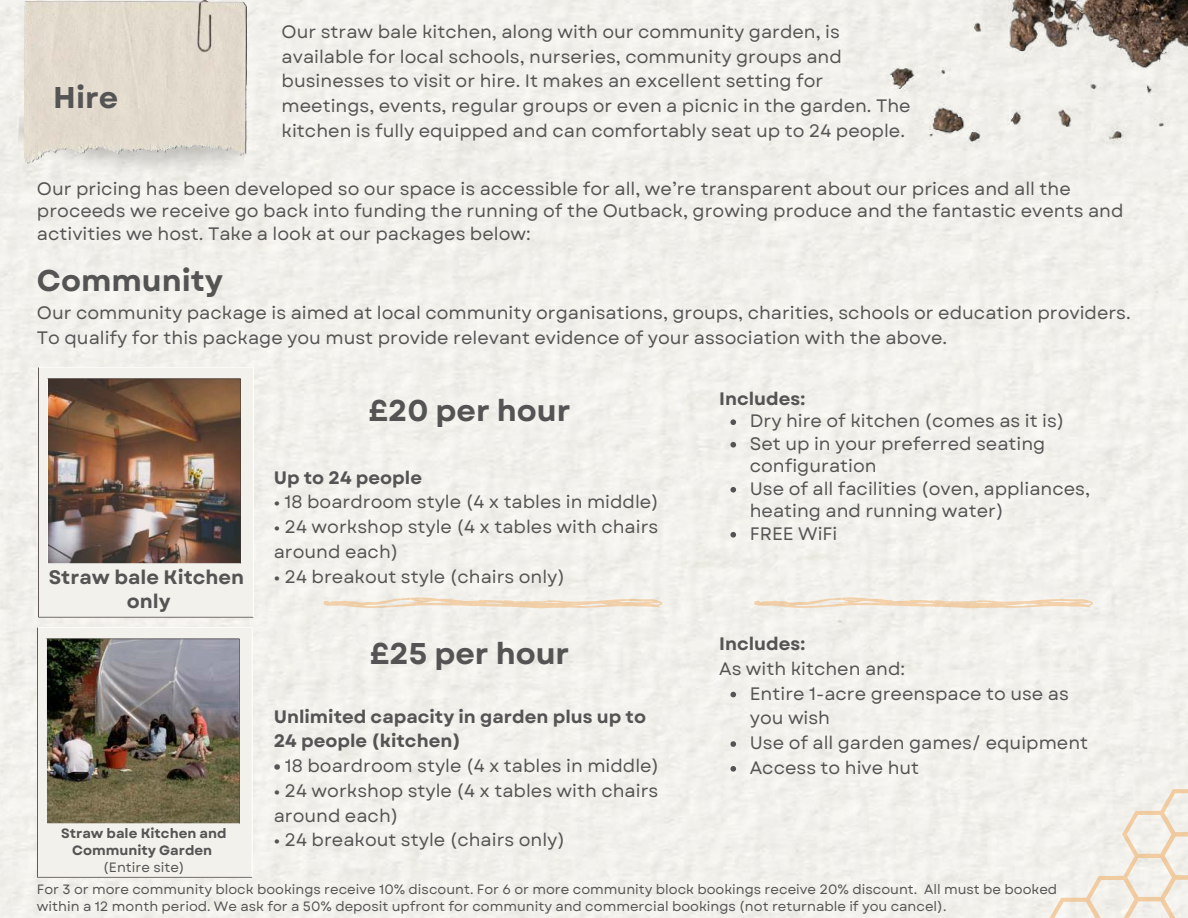
<style>
.page{position:relative;width:1188px;height:918px;background:#fff}
.page>*{position:absolute;margin:0;border:0;box-sizing:border-box;transform-origin:0 0}
.t1{font:700 30px "Garet";color:#545454}
.t2{font:700 19.5px/24.8px "Garet";color:#545454;text-align:center}
.t3{font:18px/24.8px "Garet";color:#545454}
.t4{font:700 18px/24.8px "Garet";color:#545454}
.t5{font:13.5px/16.8px "Garet";color:#545454}
.t6{font:700 13.5px/16.8px "Garet";color:#545454;text-align:center}
.s1{font-weight:700}
</style>
<div class="page">
<img style="left:16px;top:105px;width:231px;height:80px">
<img style="left:24px;top:0;width:223px;height:163px">
<svg style="left:1048px;top:789px;width:140px;height:129px"></svg>
<svg style="left:730px;top:692px;width:6px;height:5px"></svg>
<svg style="left:730px;top:741px;width:6px;height:6px"></svg>
<svg style="left:730px;top:766px;width:6px;height:6px"></svg>
<img style="left:852px;top:0;width:336px;height:195px">
<svg style="left:730px;top:419px;width:6px;height:6px"></svg>
<svg style="left:730px;top:442px;width:6px;height:6px"></svg>
<svg style="left:730px;top:487px;width:6px;height:6px"></svg>
<svg style="left:730px;top:532px;width:6px;height:6px"></svg>
<img style="left:38px;top:367px;width:215px;height:250px">
<img style="left:37px;top:627px;width:216px;height:250px">
<svg style="left:323px;top:597px;width:339px;height:11px"></svg>
<svg style="left:754px;top:597px;width:339px;height:11px"></svg>
<h1 class="t1" style="left:53px;top:79px;width:67px">Hire</h1>
<p class="t3" style="left:282px;top:20px;width:631px">Our straw bale kitchen, along with our community garden, is available for local schools, nurseries, community groups and businesses to visit or hire. It makes an excellent setting for meetings, events, regular groups or even a picnic in the garden. The kitchen is fully equipped and can comfortably seat up to 24 people.</p>
<p class="t3" style="left:37px;top:178px;width:1088px;line-height:22.5px">Our pricing has been developed so our space is accessible for all, we’re transparent about our prices and all the proceeds we receive go back into funding the running of the Outback, growing produce and the fantastic events and activities we host. Take a look at our packages below:</p>
<h1 class="t1" style="left:37px;top:262px;width:188px">Community</h1>
<p class="t3" style="left:37px;top:301px;width:1095px">Our community package is aimed at local community organisations, groups, charities, schools or education providers.<br>To qualify for this package you must provide relevant evidence of your association with the above.</p>
<p class="t2" style="left:49px;top:565px;width:197px">Straw bale Kitchen only</p>
<h1 class="t1" style="left:369px;top:392px;width:204px">£20 per hour</h1>
<p class="t4" style="left:274px;top:466px;width:150px">Up to 24 people</p>
<p class="t3" style="left:274px;top:490px;width:387px">• 18 boardroom style (4 x tables in middle)</p>
<p class="t3" style="left:274px;top:515px;width:386px">• 24 workshop style (4 x tables with chairs around each)</p>
<p class="t3" style="left:274px;top:565px;width:293px">• 24 breakout style (chairs only)</p>
<p class="t4" style="left:719px;top:387px;width:87px">Includes:</p>
<p class="t3" style="left:750px;top:410px;width:342px;line-height:22.5px">Dry hire of kitchen (comes as it is)<br>Set up in your preferred seating configuration<br>Use of all facilities (oven, appliances, heating and running water)<br>FREE WiFi</p>
<p class="t4" style="left:719px;top:632px;width:87px">Includes:</p>
<p class="t3" style="left:719px;top:657px;width:187px">As with kitchen and:</p>
<h1 class="t1" style="left:370px;top:635px;width:201px">£25 per hour</h1>
<p class="t4" style="left:274px;top:705px;width:374px">Unlimited capacity in garden plus up to<br>24 people (kitchen)</p>
<p class="t3" style="left:274px;top:754px;width:387px"><span class="s1">•</span> 18 boardroom style (4 x tables in middle)</p>
<p class="t3" style="left:274px;top:779px;width:386px">• 24 workshop style (4 x tables with chairs around each)</p>
<p class="t3" style="left:274px;top:828px;width:293px">• 24 breakout style (chairs only)</p>
<p class="t5" style="left:37px;top:881px;width:1022px">For 3 or more community block bookings receive 10% discount. For 6 or more community block bookings receive 20% discount. All must be booked within a 12 month period. We ask for a 50% deposit upfront for community and commercial bookings (not returnable if you cancel).</p>
<p class="t3" style="left:750px;top:682px;width:340px">Entire 1-acre greenspace to use as you wish<br>Use of all garden games/ equipment<br>Access to hive hut</p>
<p class="t6" style="left:61px;top:825px;width:167px">Straw bale Kitchen and<br>Community Garden</p>
<p class="t5" style="left:103px;top:859px;width:83px">(Entire site)</p>
</div>
